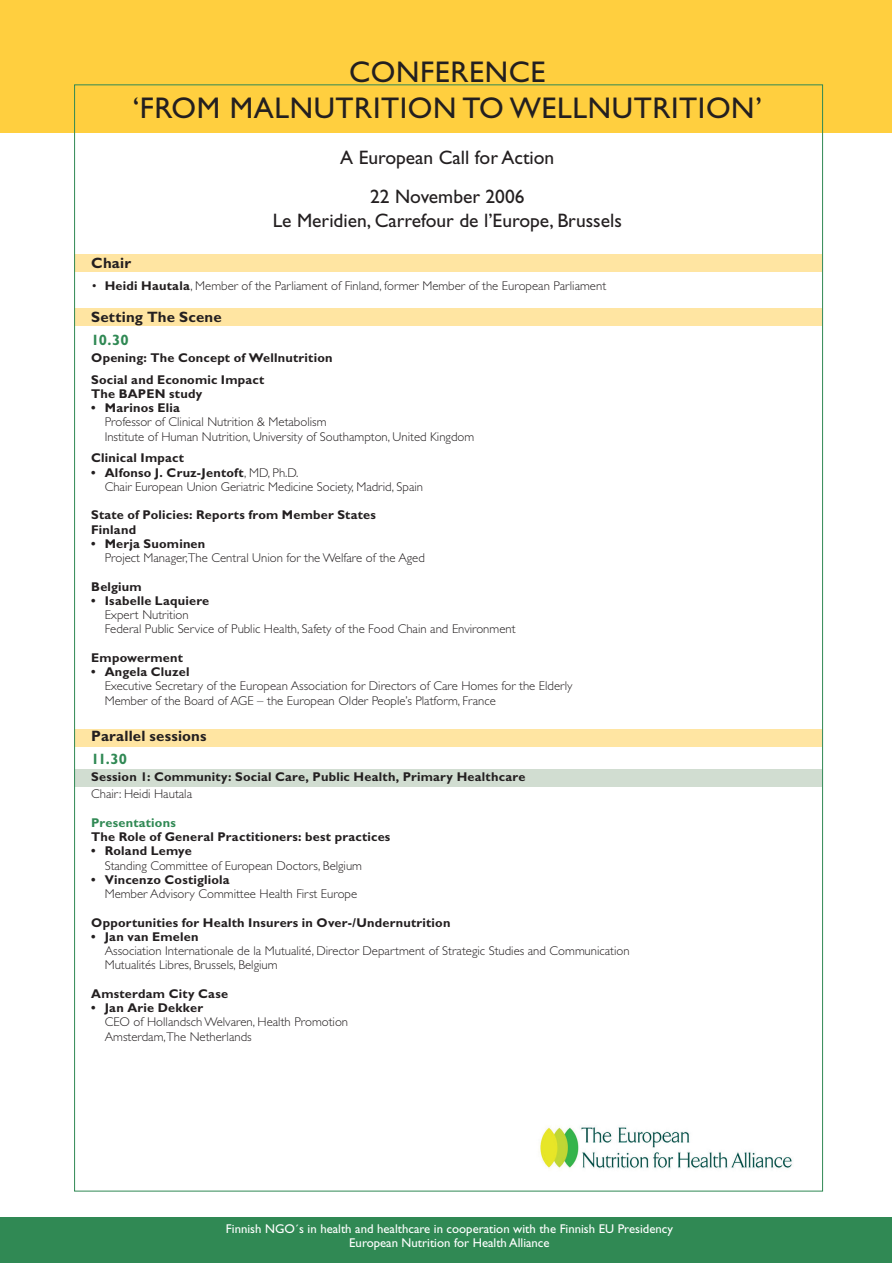
<style>
.page{position:relative;width:892px;height:1263px;background:#fff}
.page>*{position:absolute;margin:0;border:0;box-sizing:border-box;transform-origin:0 0}
.t1{font:30px/36px "Gill Sans Std";letter-spacing:.02em;color:#231f20;text-align:center}
.t2{font:19.5px/39px "Gill Sans Std";color:#231f20;text-align:center}
.t3{font:700 15px "Gill Sans Std";letter-spacing:.01em;color:#231f20}
.t4{font:700 15px "Gill Sans Std";letter-spacing:-.015em;color:#308954}
.t5{font:300 12.75px/14.2px "Gill Sans Std";color:#231f20}
.t6{font:700 12.75px/21.8px "Gill Sans Std";letter-spacing:.02em;color:#231f20}
.t7{font:12.75px/14.2px "Gill Sans Std";color:#fff;text-align:center}
.t8{font:700 12.75px "Gill Sans Std";letter-spacing:.02em;color:#308954}
.s1{font-weight:700}
</style>
<div class="page">
<div style="left:0;top:0;width:892px;height:132px;background:#ffcf3f"></div>
<div style="left:0;top:1217px;width:892px;height:46px;background:#308954"></div>
<img style="left:540px;top:1126px;width:252px;height:43px">
<div style="left:74px;top:308px;width:747px;height:17px;background:#ffe5a2"></div>
<div style="left:74px;top:729px;width:747px;height:17px;background:#ffe5a2"></div>
<div style="left:74px;top:769px;width:747px;height:17px;background:#d1ddd1"></div>
<div style="left:74px;top:254px;width:747px;height:17px;background:#ffe5a2"></div>
<h1 class="t1" style="left:133px;top:57px;width:631px">CONFERENCE<br>‘FROM MALNUTRITION TO WELLNUTRITION’</h1>
<h2 class="t2" style="left:340px;top:140px;width:216px">A European Call for Action<br>22 November 2006</h2>
<h2 class="t2" style="left:273px;top:204px;width:351px">Le Meridien, Carrefour de l’Europe, Brussels</h2>
<p class="t3" style="left:91px;top:258px;width:41px">Chair</p>
<p class="t5" style="left:91px;top:280px;width:516px">• <span class="s1">Heidi Hautala</span>, Member of the Parliament of Finland, former Member of the European Parliament</p>
<p class="t3" style="left:91px;top:312px;width:132px">Setting The Scene</p>
<p class="t4" style="left:91px;top:334px;width:39px">10.30</p>
<p class="t6" style="left:91px;top:348px;width:243px">Opening: The Concept of Wellnutrition<br>Social and Economic Impact</p>
<p class="t6" style="left:91px;top:384px;width:112px">The BAPEN study</p>
<p class="t6" style="left:91px;top:398px;width:90px">• Marinos Elia</p>
<p class="t5" style="left:105px;top:416px;width:371px">Professor of Clinical Nutrition &amp; Metabolism<br>Institute of Human Nutrition, University of Southampton, United Kingdom</p>
<p class="t6" style="left:91px;top:449px;width:94px">Clinical Impact</p>
<p class="t5" style="left:105px;top:467px;width:320px;text-indent:-13px"><span class="s1">• Alfonso J. Cruz-Jentoft</span>, MD, Ph.D.<br>Chair European Union Geriatric Medicine Society, Madrid, Spain</p>
<p class="t6" style="left:91px;top:509px;width:286px;line-height:14.2px">State of Policies: Reports from Member States<br>Finland</p>
<p class="t6" style="left:91px;top:534px;width:116px">• Merja Suominen</p>
<p class="t5" style="left:105px;top:552px;width:322px">Project Manager,The Central Union for the Welfare of the Aged</p>
<p class="t6" style="left:91px;top:577px;width:52px">Belgium</p>
<p class="t6" style="left:91px;top:591px;width:120px">• Isabelle Laquiere</p>
<p class="t5" style="left:105px;top:609px;width:412px">Expert Nutrition<br>Federal Public Service of Public Health, Safety of the Food Chain and Environment</p>
<p class="t6" style="left:91px;top:648px;width:93px">Empowerment</p>
<p class="t6" style="left:91px;top:662px;width:100px">• Angela Cluzel</p>
<p class="t5" style="left:105px;top:680px;width:469px">Executive Secretary of the European Association for Directors of Care Homes for the Elderly<br>Member of the Board of AGE – the European Older People’s Platform, France</p>
<p class="t3" style="left:91px;top:731px;width:117px">Parallel sessions</p>
<p class="t4" style="left:91px;top:753px;width:38px">11.30</p>
<p class="t6" style="left:91px;top:767px;width:436px">Session 1: Community: Social Care, Public Health, Primary Healthcare</p>
<p class="t5" style="left:91px;top:788px;width:102px">Chair: Heidi Hautala</p>
<p class="t8" style="left:91px;top:818px;width:86px">Presentations</p>
<p class="t6" style="left:91px;top:827px;width:301px">The Role of General Practitioners: best practices</p>
<p class="t6" style="left:91px;top:842px;width:102px">• Roland Lemye</p>
<p class="t5" style="left:105px;top:860px;width:259px">Standing Committee of European Doctors, Belgium</p>
<p class="t6" style="left:91px;top:870px;width:140px">• Vincenzo Costigliola</p>
<p class="t5" style="left:105px;top:888px;width:254px">Member Advisory Committee Health First Europe</p>
<p class="t6" style="left:91px;top:913px;width:361px">Opportunities for Health Insurers in Over-/Undernutrition</p>
<p class="t6" style="left:91px;top:927px;width:109px">• Jan van Emelen</p>
<p class="t5" style="left:105px;top:945px;width:526px">Association Internationale de la Mutualité, Director Department of Strategic Studies and Communication<br>Mutualités Libres, Brussels, Belgium</p>
<p class="t6" style="left:91px;top:984px;width:138px">Amsterdam City Case</p>
<p class="t6" style="left:91px;top:998px;width:113px">• Jan Arie Dekker</p>
<p class="t5" style="left:105px;top:1016px;width:245px">CEO of Hollandsch Welvaren, Health Promotion<br>Amsterdam,The Netherlands</p>
<p class="t7" style="left:226px;top:1223px;width:449px">Finnish NGO´s in health and healthcare in cooperation with the Finnish EU Presidency<br>European Nutrition for Health Alliance</p>
</div>
